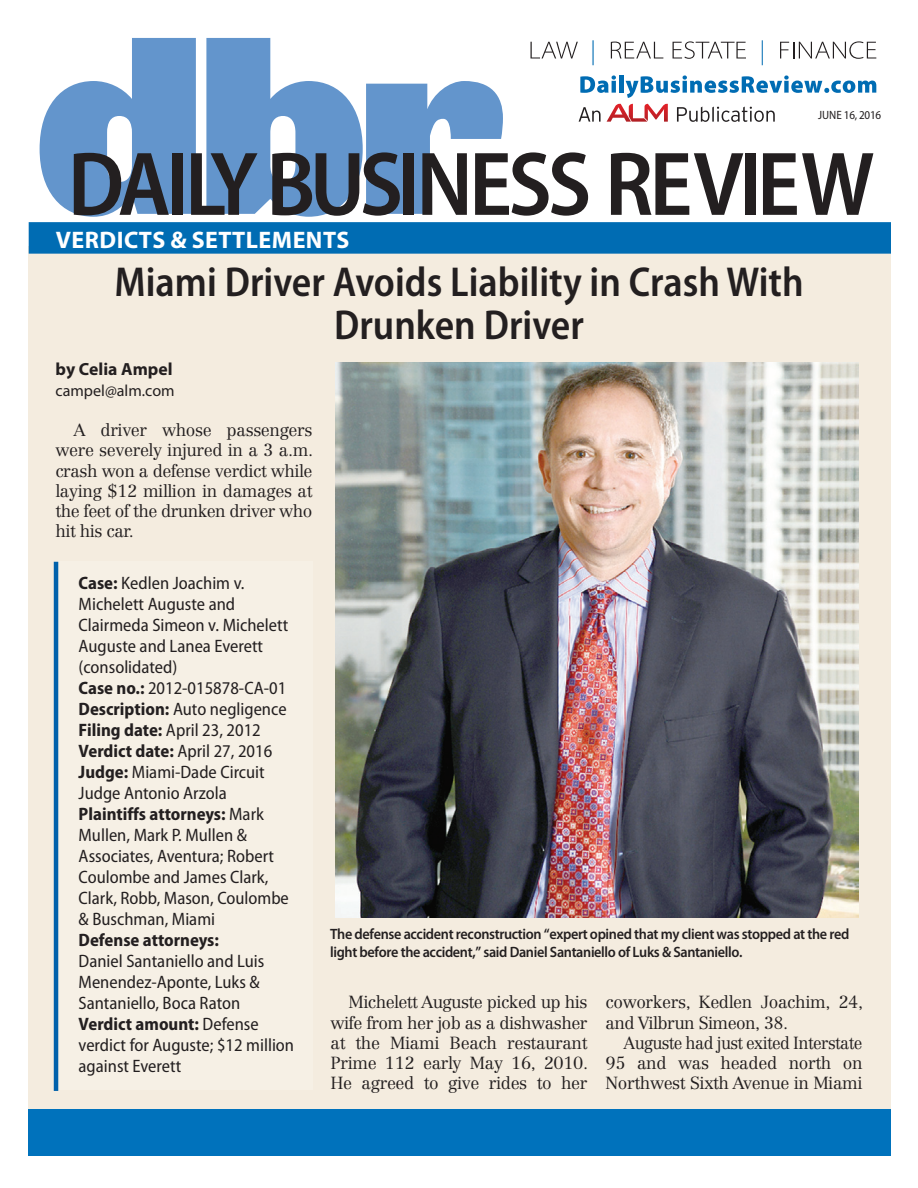
<style>
.page{position:relative;width:918px;height:1188px;background:#fff}
.page>*{position:absolute;margin:0;border:0;box-sizing:border-box;transform-origin:0 0}
.t1{font:600 semi-condensed 91.35px "Myriad Pro";letter-spacing:-.05em;color:#231f20}
.t2{font:600 semi-condensed 42px/43.5px "Myriad Pro";color:#231f20;text-align:center}
.t3{font:300 semi-expanded 24.9px "Myriad Pro";color:#006cb3}
.t4{font:700 24px "Myriad Pro";letter-spacing:.02em;color:#fff}
.t5{font:semi-condensed 18px/21px "Myriad Pro";color:#231f20}
.t6{font:700 semi-condensed 18px "Myriad Pro";color:#231f20}
.t7{font:700 17.7px "Myriad Pro";color:#231f20}
.t8{font:300 17.25px/20.2px "Centennial LT Std";letter-spacing:-.02em;color:#231f20;text-align:justify}
.t9{font:300 17.25px/20.2px "Centennial LT Std";letter-spacing:-.02em;color:#231f20;text-align:justify;scale:.96 1}
.t10{font:16.2px "Myriad Pro";color:#231f20}
.t11{font:600 15px/18px "Myriad Pro";letter-spacing:-.025em;color:#231f20;scale:.95 1}
.t12{font:semi-condensed 12px "Myriad Pro";letter-spacing:-.02em;color:#231f20}
.s1{font-weight:700}
</style>
<div class="page">
<svg style="left:40px;top:38px;width:156px;height:179px"></svg>
<svg style="left:206px;top:38px;width:297px;height:179px"></svg>
<svg style="left:531px;top:42px;width:47px;height:17px"></svg>
<svg style="left:611px;top:42px;width:52px;height:17px"></svg>
<svg style="left:673px;top:41px;width:73px;height:18px"></svg>
<svg style="left:780px;top:41px;width:96px;height:18px"></svg>
<svg style="left:580px;top:75px;width:36px;height:18px"></svg>
<div style="left:619px;top:76px;width:5px;height:17px;background:#006cb3"></div>
<svg style="left:626px;top:75px;width:250px;height:23px"></svg>
<svg style="left:579px;top:107px;width:22px;height:15px"></svg>
<svg style="left:677px;top:107px;width:98px;height:15px"></svg>
<svg style="left:607px;top:104px;width:61px;height:18px"></svg>
<div style="left:29px;top:246px;width:862px;height:902px;background:#f4ecdf"></div>
<div style="left:29px;top:222px;width:862px;height:32px;background:#006cb3"></div>
<div style="left:55px;top:562px;width:257px;height:528px;background:#f6f0e5"></div>
<hr style="left:54px;top:562px;width:4px;height:529px;background:#0161ab">
<img style="left:335px;top:362px;width:524px;height:556px">
<div style="left:29px;top:1109px;width:862px;height:47px;background:#0072bc"></div>
<h3 class="t3" style="left:590px;top:36px;width:7px">|</h3>
<h3 class="t3" style="left:760px;top:36px;width:7px">|</h3>
<p class="t12" style="left:818px;top:109px;width:65px">JUNE 16, 2016</p>
<h1 class="t1" style="left:68px;top:134px;width:808px">DAILY BUSINESS REVIEW</h1>
<h3 class="t4" style="left:56px;top:224px;width:295px">VERDICTS &amp; SETTLEMENTS</h3>
<h2 class="t2" style="left:114px;top:260px;width:691px">Miami Driver Avoids Liability in Crash With<br>Drunken Driver</h2>
<p class="t7" style="left:56px;top:358px;width:119px">BY CELIA AMPEL</p>
<p class="t10" style="left:56px;top:380px;width:121px">campel@alm.com</p>
<p class="t8" style="left:56px;top:420px;width:259px;text-indent:18px">A driver whose passengers were severely injured in a 3 a.m. crash won a defense verdict while laying $12 million in damages at the feet of the drunken driver who hit his car.</p>
<p class="t5" style="left:79px;top:573px;width:212px"><span class="s1">Case:</span> Kedlen Joachim v.<br>Michelett Auguste and<br>Clairmeda Simeon v. Michelett<br>Auguste and Lanea Everett (consolidated)<br><span class="s1">Case no.:</span> 2012-015878-CA-01<br><span class="s1">Description:</span> Auto negligence<br><span class="s1">Filing date:</span> April 23, 2012<br><span class="s1">Verdict date:</span> April 27, 2016<br><span class="s1">Judge:</span> Miami-Dade Circuit<br>Judge Antonio Arzola<br><span class="s1">Plaintiffs attorneys:</span> Mark<br>Mullen, Mark P. Mullen &amp;<br>Associates, Aventura; Robert<br>Coulombe and James Clark,<br>Clark, Robb, Mason, Coulombe &amp; Buschman, Miami</p>
<p class="t6" style="left:79px;top:930px;width:142px">Defense attorneys:</p>
<p class="t5" style="left:79px;top:951px;width:217px">Daniel Santaniello and Luis<br>Menendez-Aponte, Luks &amp;<br>Santaniello, Boca Raton<br><span class="s1">Verdict amount:</span> Defense verdict for Auguste; $12 million against Everett</p>
<p class="t11" style="left:330px;top:924px;width:548px">The defense accident reconstruction “expert opined that my client was stopped at the red light before the accident,” said Daniel Santaniello of Luks &amp; Santaniello.</p>
<p class="t8" style="left:331px;top:992px;width:259px;text-indent:18px">Michelett Auguste picked up his wife from her job as a dishwasher at the Miami Beach restaurant Prime 112 early May 16, 2010.<br>He agreed to give rides to her</p>
<p class="t8" style="left:606px;top:992px;width:259px">coworkers, Kedlen Joachim, 24, and Vilbrun Simeon, 38.</p>
<p class="t9" style="left:606px;top:1033px;width:269px;text-indent:18px">Auguste had just exited Interstate 95 and was headed north on Northwest Sixth Avenue in Miami</p>
</div>
